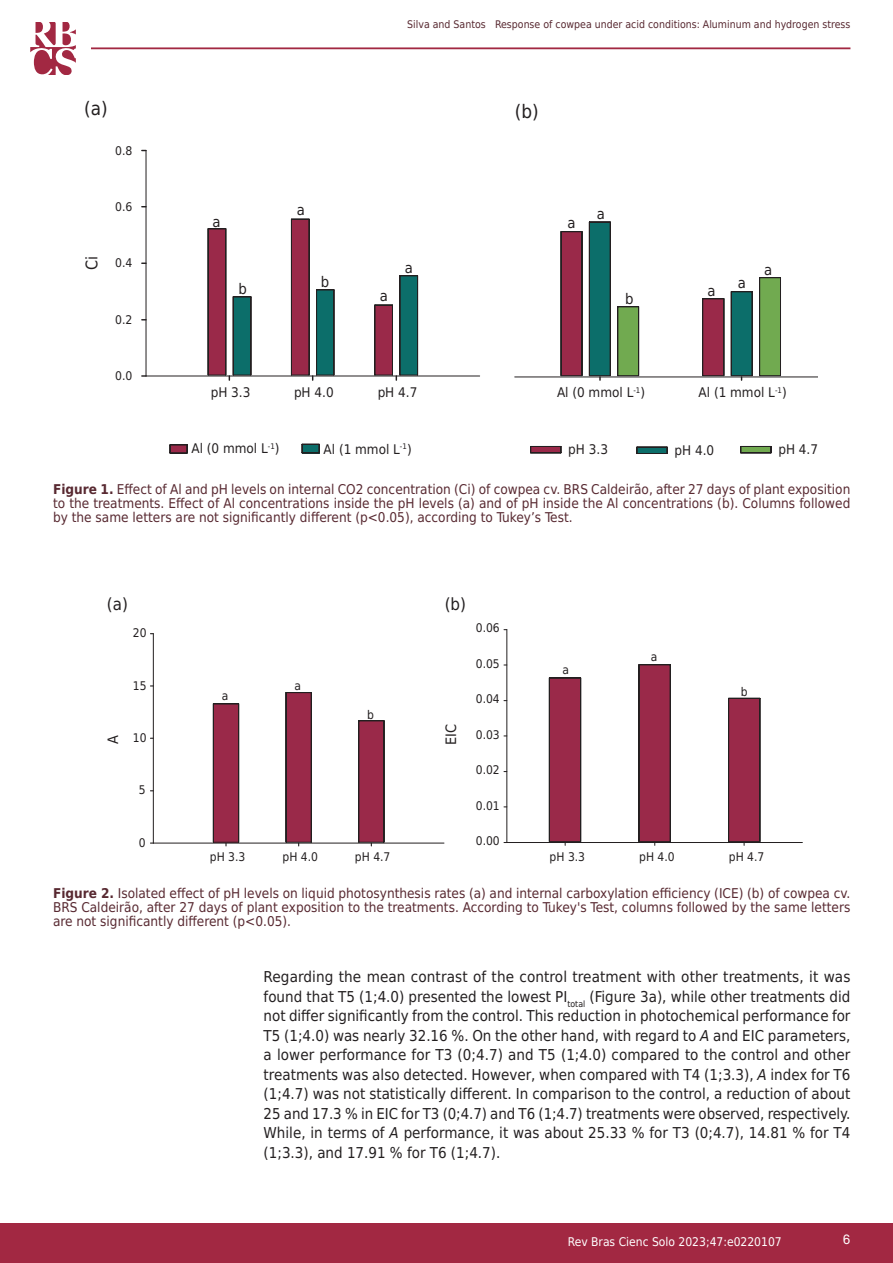
<style>
.page{position:relative;width:893px;height:1263px;background:#fff}
.page>*{position:absolute;margin:0;border:0;box-sizing:border-box;transform-origin:0 0}
.t1{font:18.6px "DejaVu Sans Condensed";color:#231f20}
.t2{font:16.8px "DejaVu Sans Condensed";color:#231f20}
.t3{font:16.05px "DejaVu Sans Condensed";color:#231f20}
.Texto__EN{font:15px/19.5px "DejaVu Sans Condensed";color:#231f20;text-align:justify}
.t4{font:14.7px "DejaVu Sans Condensed";color:#231f20}
.t5{font:14.4px "DejaVu Sans Condensed";color:#231f20}
.Tabela_Figura_Título{font:13.5px/14.2px "DejaVu Sans Condensed";color:#582931;text-align:justify}
.t6{font:13.5px "Akkurat Pro";color:#fff}
.t7{font:13.35px "DejaVu Sans Condensed";color:#231f20}
.t8{font:12px "DejaVu Sans Condensed";color:#231f20}
.t9{font:12px "DejaVu Sans Condensed";color:#fff}
.t10{font:10.5px "DejaVu Sans Condensed";color:#582931}
.s1{font-weight:700}
.s2{font-style:italic}
</style>
<div class="page">
<div style="left:0;top:1223px;width:893px;height:40px;background:#a22842"></div>
<hr style="left:91px;top:47px;width:759px;height:2px;background:#a22842">
<svg style="left:30px;top:22px;width:46px;height:52px"></svg>
<hr style="left:146px;top:375px;width:334px;height:1px;background:#231f20">
<hr style="left:146px;top:150px;width:1px;height:226px;background:#231f20">
<svg style="left:207px;top:228px;width:45px;height:152px"></svg>
<svg style="left:290px;top:218px;width:45px;height:162px"></svg>
<svg style="left:374px;top:275px;width:45px;height:105px"></svg>
<svg style="left:169px;top:444px;width:19px;height:10px"></svg>
<svg style="left:301px;top:443px;width:19px;height:11px"></svg>
<hr style="left:515px;top:376px;width:303px;height:1px;background:#231f20">
<svg style="left:560px;top:221px;width:51px;height:159px"></svg>
<svg style="left:702px;top:291px;width:51px;height:89px"></svg>
<svg style="left:617px;top:306px;width:23px;height:71px"></svg>
<svg style="left:759px;top:277px;width:22px;height:100px"></svg>
<svg style="left:530px;top:446px;width:32px;height:8px"></svg>
<svg style="left:636px;top:446px;width:32px;height:8px"></svg>
<svg style="left:740px;top:446px;width:32px;height:8px"></svg>
<div style="left:153px;top:634px;width:291px;height:209px;border:1px solid #fff"></div>
<hr style="left:153px;top:843px;width:291px;height:1px;background:#231f20">
<hr style="left:153px;top:634px;width:1px;height:209px;background:#231f20">
<svg style="left:212px;top:703px;width:28px;height:143px"></svg>
<svg style="left:285px;top:692px;width:27px;height:154px"></svg>
<svg style="left:358px;top:720px;width:27px;height:126px"></svg>
<div style="left:507px;top:630px;width:295px;height:212px;border:1px solid #fff"></div>
<hr style="left:507px;top:842px;width:295px;height:1px;background:#231f20">
<hr style="left:506px;top:630px;width:1px;height:212px;background:#231f20">
<svg style="left:548px;top:677px;width:34px;height:168px"></svg>
<svg style="left:638px;top:664px;width:33px;height:181px"></svg>
<svg style="left:728px;top:697px;width:33px;height:148px"></svg>
<p class="t10" style="left:407px;top:16px;width:445px">Silva and Santos Response of cowpea under acid conditions: Aluminum and hydrogen stress</p>
<p class="t1" style="left:84px;top:94px;width:25px">(a)</p>
<p class="t1" style="left:515px;top:96px;width:25px">(b)</p>
<p class="t8" style="left:115px;top:141px;width:19px">0.8</p>
<p class="t8" style="left:115px;top:197px;width:19px">0.6</p>
<p class="t3" style="left:79px;top:270px;width:16px;rotate:-90deg">Ci</p>
<p class="t8" style="left:115px;top:253px;width:19px">0.4</p>
<p class="t8" style="left:115px;top:310px;width:19px">0.2</p>
<p class="t8" style="left:115px;top:366px;width:19px">0.0</p>
<p class="t4" style="left:213px;top:209px;width:10px">a</p>
<p class="t4" style="left:238px;top:277px;width:10px">b</p>
<p class="t4" style="left:297px;top:198px;width:10px">a</p>
<p class="t4" style="left:321px;top:270px;width:10px">b</p>
<p class="t4" style="left:380px;top:284px;width:10px">a</p>
<p class="t4" style="left:405px;top:256px;width:10px">a</p>
<p class="t7" style="left:211px;top:381px;width:41px">pH 3.3</p>
<p class="t7" style="left:294px;top:381px;width:41px">pH 4.0</p>
<p class="t7" style="left:378px;top:381px;width:41px">pH 4.7</p>
<p class="t7" style="left:191px;top:437px;width:90px">Al (0 mmol L<sup>-1</sup>)</p>
<p class="t7" style="left:324px;top:438px;width:90px">Al (1 mmol L<sup>-1</sup>)</p>
<p class="t4" style="left:567px;top:211px;width:10px">a</p>
<p class="t4" style="left:597px;top:202px;width:10px">a</p>
<p class="t4" style="left:625px;top:287px;width:10px">b</p>
<p class="t4" style="left:707px;top:279px;width:10px">a</p>
<p class="t4" style="left:738px;top:271px;width:10px">a</p>
<p class="t4" style="left:764px;top:258px;width:10px">a</p>
<p class="t7" style="left:557px;top:381px;width:90px">Al (0 mmol L<sup>-1</sup>)</p>
<p class="t7" style="left:699px;top:381px;width:90px">Al (1 mmol L<sup>-1</sup>)</p>
<p class="t7" style="left:568px;top:439px;width:41px">pH 3.3</p>
<p class="t7" style="left:674px;top:439px;width:41px">pH 4.0</p>
<p class="t7" style="left:778px;top:439px;width:41px">pH 4.7</p>
<p class="Tabela_Figura_Título" style="left:53px;top:482px;width:799px"><span class="s1">Figure 1.</span> Effect of Al and pH levels on internal CO2 concentration (Ci) of cowpea cv. BRS Caldeirão, after 27 days of plant exposition to the treatments. Effect of Al concentrations inside the pH levels (a) and of pH inside the Al concentrations (b). Columns followed by the same letters are not significantly different (p&lt;0.05), according to Tukey’s Test.</p>
<p class="t2" style="left:107px;top:591px;width:22px">(a)</p>
<p class="t2" style="left:445px;top:591px;width:23px">(b)</p>
<p class="t8" style="left:133px;top:623px;width:15px">20</p>
<p class="t8" style="left:476px;top:618px;width:25px">0.06</p>
<p class="t8" style="left:476px;top:654px;width:25px">0.05</p>
<p class="t8" style="left:563px;top:660px;width:8px">a</p>
<p class="t8" style="left:651px;top:647px;width:8px">a</p>
<p class="t8" style="left:133px;top:676px;width:15px">15</p>
<p class="t8" style="left:222px;top:686px;width:8px">a</p>
<p class="t8" style="left:294px;top:676px;width:8px">a</p>
<p class="t8" style="left:476px;top:689px;width:25px">0.04</p>
<p class="t8" style="left:741px;top:682px;width:8px">b</p>
<p class="t8" style="left:367px;top:705px;width:8px">b</p>
<p class="t5" style="left:101px;top:744px;width:10px;rotate:-90deg">A</p>
<p class="t8" style="left:133px;top:728px;width:15px">10</p>
<p class="t5" style="left:439px;top:745px;width:22px;rotate:-90deg">EIC</p>
<p class="t8" style="left:476px;top:725px;width:25px">0.03</p>
<p class="t8" style="left:476px;top:760px;width:25px">0.02</p>
<p class="t8" style="left:139px;top:780px;width:8px">5</p>
<p class="t8" style="left:476px;top:796px;width:25px">0.01</p>
<p class="t8" style="left:139px;top:833px;width:8px">0</p>
<p class="t8" style="left:476px;top:831px;width:25px">0.00</p>
<p class="t8" style="left:210px;top:847px;width:37px">pH 3.3</p>
<p class="t8" style="left:283px;top:847px;width:37px">pH 4.0</p>
<p class="t8" style="left:355px;top:847px;width:37px">pH 4.7</p>
<p class="t8" style="left:550px;top:847px;width:37px">pH 3.3</p>
<p class="t8" style="left:639px;top:847px;width:37px">pH 4.0</p>
<p class="t8" style="left:729px;top:847px;width:37px">pH 4.7</p>
<p class="Tabela_Figura_Título" style="left:53px;top:886px;width:799px"><span class="s1">Figure 2.</span> Isolated effect of pH levels on liquid photosynthesis rates (a) and internal carboxylation efficiency (ICE) (b) of cowpea cv.<br>BRS Caldeirão, after 27 days of plant exposition to the treatments. According to Tukey's Test, columns followed by the same letters are not significantly different (p&lt;0.05).</p>
<p class="Texto__EN" style="left:264px;top:967px;width:588px">Regarding the mean contrast of the control treatment with other treatments, it was found that T5 (1;4.0) presented the lowest PI<sub>total</sub> (Figure 3a), while other treatments did not differ significantly from the control. This reduction in photochemical performance for T5 (1;4.0) was nearly 32.16 %. On the other hand, with regard to <span class="s2">A</span> and EIC parameters, a lower performance for T3 (0;4.7) and T5 (1;4.0) compared to the control and other treatments was also detected. However, when compared with T4 (1;3.3), <span class="s2">A</span> index for T6 (1;4.7) was not statistically different. In comparison to the control, a reduction of about 25 and 17.3 % in EIC for T3 (0;4.7) and T6 (1;4.7) treatments were observed, respectively.<br>While, in terms of <span class="s2">A</span> performance, it was about 25.33 % for T3 (0;4.7), 14.81 % for T4 (1;3.3), and 17.91 % for T6 (1;4.7).</p>
<p class="t9" style="left:568px;top:1231px;width:215px">Rev Bras Cienc Solo 2023;47:e0220107</p>
<p class="t6" style="left:843px;top:1231px;width:9px">6</p>
</div>
